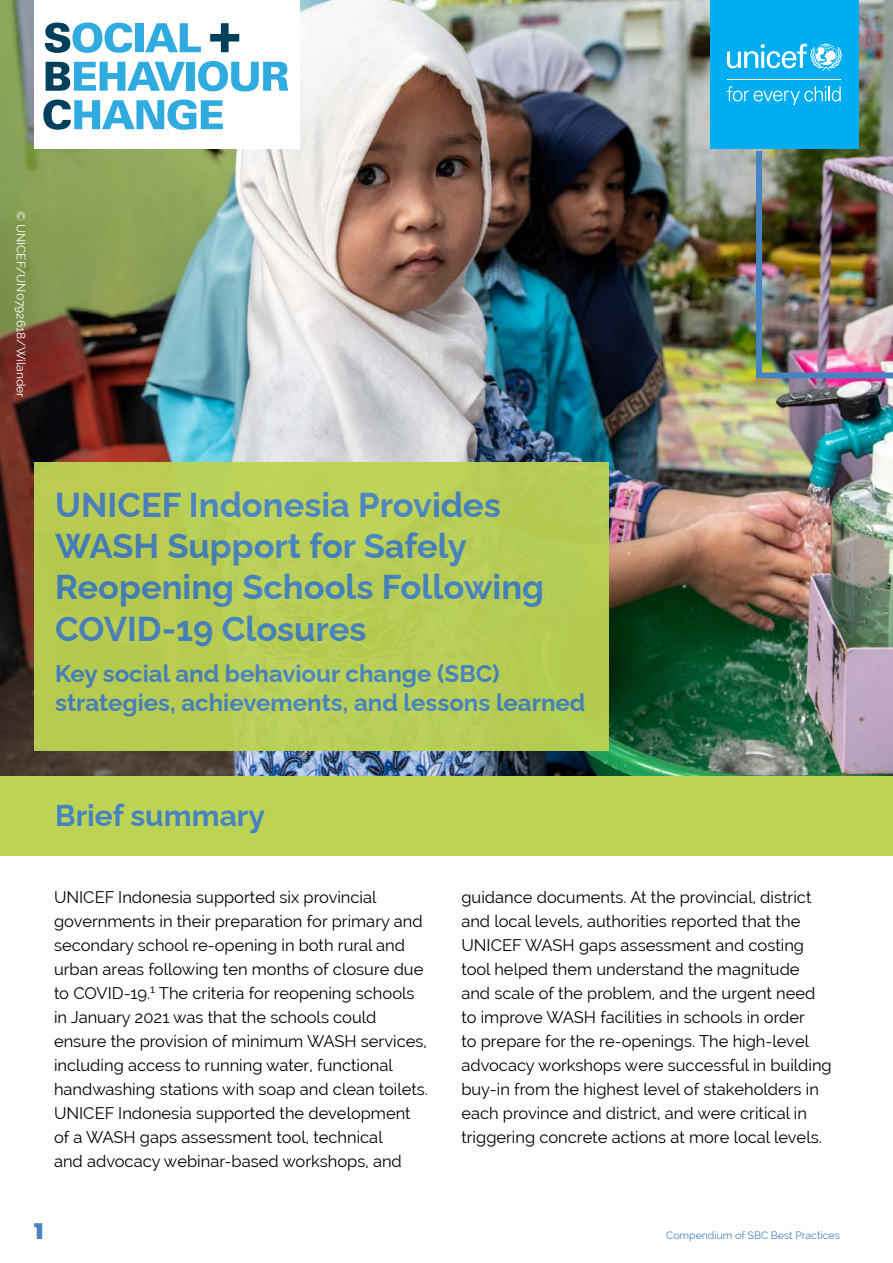
<style>
.page{position:relative;width:893px;height:1263px;background:#fff}
.page>*{position:absolute;margin:0;border:0;box-sizing:border-box;transform-origin:0 0}
.t1{font:700 34.5px/41.4px "Raleway";color:#4683c0}
.t2{font:700 30px "Raleway";color:#4683c0}
.t3{font:700 24px/28.8px "Raleway";color:#4683c0}
.t4{font:900 22.5px "Montserrat";color:#4683c0}
.t5{font:16.5px/24px "Raleway";color:#000}
.t6{font:12px "Raleway";color:#fff}
.t7{font:10.5px "Raleway";color:#4683c0}
</style>
<div class="page">
<img style="left:0;top:0;width:893px;height:776px">
<img style="left:753px;top:145px;width:140px;height:236px">
<div style="left:710px;top:0;width:149px;height:149px;background:#00adf0"></div>
<hr style="left:727px;top:79px;width:114px;height:1px;background:#fff">
<svg style="left:727px;top:44px;width:115px;height:27px"></svg>
<svg style="left:727px;top:86px;width:114px;height:19px"></svg>
<div style="left:34px;top:0;width:266px;height:149px;background:#fff"></div>
<svg style="left:45px;top:22px;width:87px;height:31px"></svg>
<div style="left:135px;top:23px;width:9px;height:29px;background:#30abe0"></div>
<svg style="left:145px;top:23px;width:56px;height:29px"></svg>
<svg style="left:210px;top:23px;width:29px;height:29px"></svg>
<svg style="left:46px;top:62px;width:139px;height:29px"></svg>
<div style="left:187px;top:62px;width:8px;height:29px;background:#30abe0"></div>
<svg style="left:198px;top:61px;width:90px;height:30px"></svg>
<svg style="left:43px;top:100px;width:180px;height:30px"></svg>
<div style="left:0;top:776px;width:893px;height:79px;background:#bdd353"></div>
<div style="left:34px;top:463px;width:574px;height:288px;background:#b7cc53"></div>
<p class="t6" style="left:28px;top:210px;width:188px;rotate:90deg">© UNICEF/UN0792618/Wilander</p>
<h1 class="t1" style="left:55px;top:480px;width:490px">UNICEF Indonesia Provides<br>WASH Support for Safely<br>Reopening Schools Following<br>COVID-19 Closures</h1>
<h3 class="t3" style="left:55px;top:657px;width:532px">Key social and behaviour change (SBC) strategies, achievements, and lessons learned</h3>
<h2 class="t2" style="left:55px;top:792px;width:211px">Brief summary</h2>
<p class="t5" style="left:54px;top:885px;width:376px">UNICEF Indonesia supported six provincial governments in their preparation for primary and secondary school re-opening in both rural and urban areas following ten months of closure due to COVID-19.<sup>1</sup> The criteria for reopening schools in January 2021 was that the schools could ensure the provision of minimum WASH services, including access to running water, functional handwashing stations with soap and clean toilets.<br>UNICEF Indonesia supported the development of a WASH gaps assessment tool, technical<br>and advocacy webinar-based workshops, and</p>
<p class="t5" style="left:461px;top:885px;width:372px">guidance documents. At the provincial, district and local levels, authorities reported that the UNICEF WASH gaps assessment and costing tool helped them understand the magnitude and scale of the problem, and the urgent need to improve WASH facilities in schools in order<br>to prepare for the re-openings. The high-level advocacy workshops were successful in building buy-in from the highest level of stakeholders in each province and district, and were critical in triggering concrete actions at more local levels.</p>
<h3 class="t4" style="left:34px;top:1214px;width:11px">1</h3>
<p class="t7" style="left:666px;top:1229px;width:175px">Compendium of SBC Best Practices</p>
</div>
